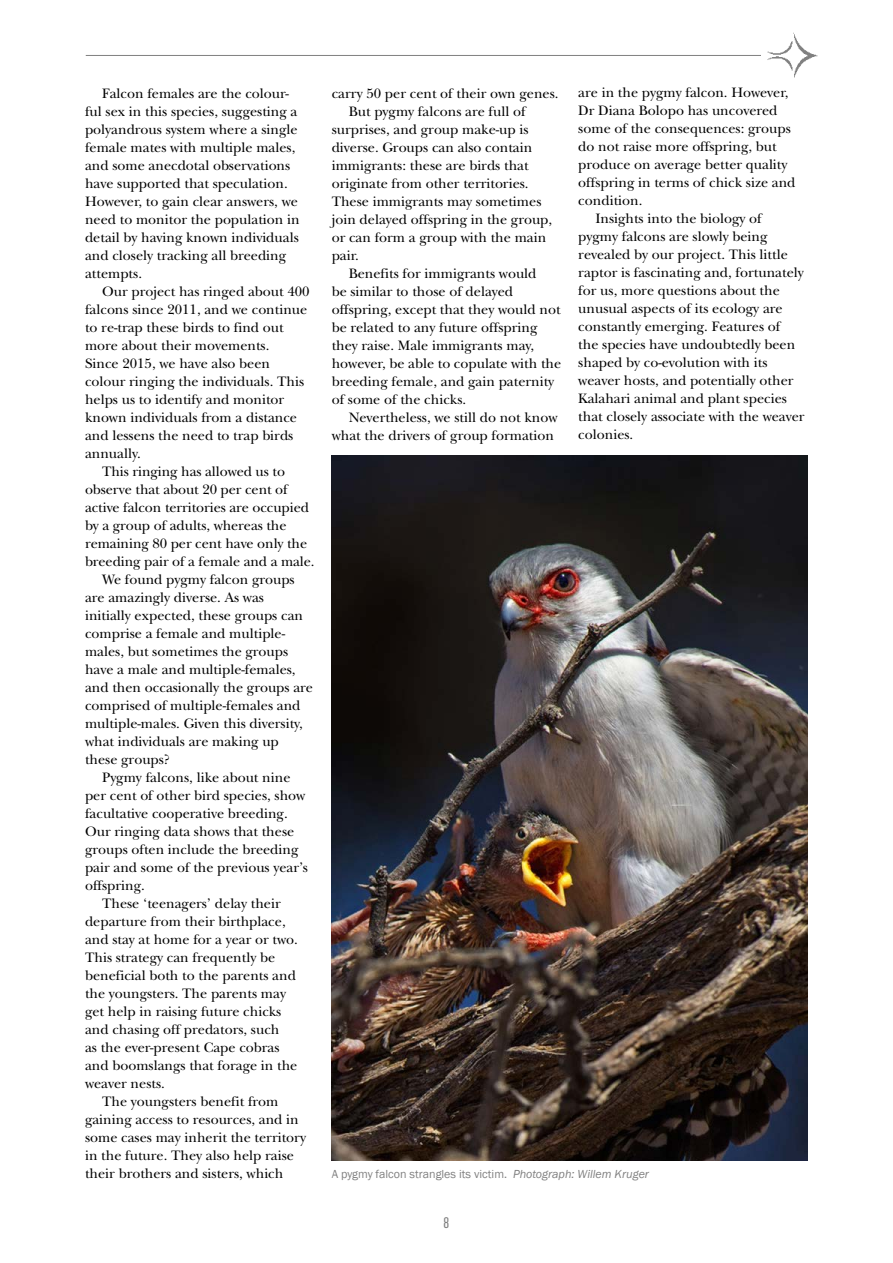
<style>
.page{position:relative;width:893px;height:1263px;background:#fff}
.page>*{position:absolute;margin:0;border:0;box-sizing:border-box;transform-origin:0 0}
.t1{font:15px "Flama Condensed Basic";color:#808080}
.t2{font:14.25px/18px "New Baskerville Std";color:#000}
.t3{font:12px "Franklin Gothic";color:#808080}
.s1{font-style:italic}
</style>
<div class="page">
<hr style="left:86px;top:55px;width:723px;height:1px;background:#808080">
<div style="left:761px;top:30px;width:64px;height:52px;background:#fff"></div>
<img style="left:767px;top:32px;width:51px;height:46px">
<img style="left:332px;top:455px;width:476px;height:706px">
<p class="t2" style="left:85px;top:84px;width:216px;text-indent:17px">Falcon females are the colour&shy;ful sex in this species, suggesting a polyandrous system where a single female mates with multiple males, and some anecdotal observations have supported that speculation.<br>However, to gain clear answers, we need to monitor the population in detail by having known individuals and closely tracking all breeding attempts.</p>
<p class="t2" style="left:102px;top:282px;width:209px">Our project has ringed about 400</p>
<p class="t2" style="left:85px;top:300px;width:224px">falcons since 2011, and we continue</p>
<p class="t2" style="left:85px;top:318px;width:200px">to re-trap these birds to find out</p>
<p class="t2" style="left:85px;top:336px;width:186px">more about their movements.</p>
<p class="t2" style="left:85px;top:354px;width:186px">Since 2015, we have also been</p>
<p class="t2" style="left:85px;top:372px;width:221px">colour ringing the individuals. This</p>
<p class="t2" style="left:85px;top:390px;width:201px">helps us to identify and monitor</p>
<p class="t2" style="left:85px;top:408px;width:214px">known individuals from a distance</p>
<p class="t2" style="left:85px;top:426px;width:210px">and lessens the need to trap birds</p>
<p class="t2" style="left:85px;top:444px;width:57px">annually.</p>
<p class="t2" style="left:102px;top:462px;width:184px">This ringing has allowed us to</p>
<p class="t2" style="left:85px;top:480px;width:204px">observe that about 20 per cent of</p>
<p class="t2" style="left:85px;top:498px;width:225px">active falcon territories are occupied</p>
<p class="t2" style="left:85px;top:516px;width:203px">by a group of adults, whereas the</p>
<p class="t2" style="left:85px;top:534px;width:224px">remaining 80 per cent have only the</p>
<p class="t2" style="left:85px;top:552px;width:231px">breeding pair of a female and a male.</p>
<p class="t2" style="left:102px;top:570px;width:194px">We found pygmy falcon groups</p>
<p class="t2" style="left:85px;top:588px;width:180px">are amazingly diverse. As was</p>
<p class="t2" style="left:85px;top:606px;width:220px">initially expected, these groups can</p>
<p class="t2" style="left:85px;top:624px;width:202px">comprise a female and multiple-</p>
<p class="t2" style="left:85px;top:642px;width:205px">males, but sometimes the groups</p>
<p class="t2" style="left:85px;top:660px;width:212px">have a male and multiple-females,</p>
<p class="t2" style="left:85px;top:678px;width:229px">and then occasionally the groups are</p>
<p class="t2" style="left:85px;top:696px;width:217px">comprised of multiple-females and</p>
<p class="t2" style="left:85px;top:714px;width:219px">multiple-males. Given this diversity,</p>
<p class="t2" style="left:85px;top:732px;width:195px">what individuals are making up</p>
<p class="t2" style="left:85px;top:750px;width:86px">these groups?</p>
<p class="t2" style="left:102px;top:768px;width:190px">Pygmy falcons, like about nine</p>
<p class="t2" style="left:85px;top:786px;width:222px">per cent of other bird species, show</p>
<p class="t2" style="left:85px;top:804px;width:204px">facultative cooperative breeding.</p>
<p class="t2" style="left:85px;top:822px;width:211px">Our ringing data shows that these</p>
<p class="t2" style="left:85px;top:840px;width:215px">groups often include the breeding</p>
<p class="t2" style="left:85px;top:858px;width:224px">pair and some of the previous year’s</p>
<p class="t2" style="left:85px;top:876px;width:61px">offspring.</p>
<p class="t2" style="left:102px;top:894px;width:180px">These ‘teenagers’ delay their</p>
<p class="t2" style="left:85px;top:912px;width:202px">departure from their birthplace,</p>
<p class="t2" style="left:85px;top:930px;width:214px">and stay at home for a year or two.</p>
<p class="t2" style="left:85px;top:948px;width:192px">This strategy can frequently be</p>
<p class="t2" style="left:85px;top:966px;width:212px">beneficial both to the parents and</p>
<p class="t2" style="left:85px;top:984px;width:202px">the youngsters. The parents may</p>
<p class="t2" style="left:85px;top:1002px;width:198px">get help in raising future chicks</p>
<p class="t2" style="left:85px;top:1020px;width:196px">and chasing off predators, such</p>
<p class="t2" style="left:85px;top:1038px;width:196px">as the ever-present Cape cobras</p>
<p class="t2" style="left:85px;top:1056px;width:214px">and boomslangs that forage in the</p>
<p class="t2" style="left:85px;top:1074px;width:81px">weaver nests.</p>
<p class="t2" style="left:102px;top:1092px;width:178px">The youngsters benefit from</p>
<p class="t2" style="left:85px;top:1110px;width:215px">gaining access to resources, and in</p>
<p class="t2" style="left:85px;top:1128px;width:223px">some cases may inherit the territory</p>
<p class="t2" style="left:85px;top:1146px;width:210px">in the future. They also help raise</p>
<p class="t2" style="left:85px;top:1164px;width:200px">their brothers and sisters, which</p>
<p class="t2" style="left:332px;top:84px;width:228px">carry 50 per cent of their own genes.</p>
<p class="t2" style="left:349px;top:102px;width:178px">But pygmy falcons are full of</p>
<p class="t2" style="left:332px;top:120px;width:198px">surprises, and group make-up is</p>
<p class="t2" style="left:332px;top:138px;width:202px">diverse. Groups can also contain</p>
<p class="t2" style="left:332px;top:156px;width:198px">immigrants: these are birds that</p>
<p class="t2" style="left:332px;top:174px;width:198px">originate from other territories.</p>
<p class="t2" style="left:332px;top:192px;width:211px">These immigrants may sometimes</p>
<p class="t2" style="left:332px;top:210px;width:222px">join delayed offspring in the group,</p>
<p class="t2" style="left:332px;top:228px;width:216px">or can form a group with the main</p>
<p class="t2" style="left:332px;top:246px;width:29px">pair.</p>
<p class="t2" style="left:349px;top:264px;width:189px">Benefits for immigrants would</p>
<p class="t2" style="left:332px;top:282px;width:183px">be similar to those of delayed</p>
<p class="t2" style="left:332px;top:300px;width:230px">offspring, except that they would not</p>
<p class="t2" style="left:332px;top:318px;width:207px">be related to any future offspring</p>
<p class="t2" style="left:332px;top:336px;width:204px">they raise. Male immigrants may,</p>
<p class="t2" style="left:332px;top:354px;width:231px">however, be able to copulate with the</p>
<p class="t2" style="left:332px;top:372px;width:224px">breeding female, and gain paternity</p>
<p class="t2" style="left:332px;top:390px;width:136px">of some of the chicks.</p>
<p class="t2" style="left:349px;top:408px;width:210px">Nevertheless, we still do not know</p>
<p class="t2" style="left:332px;top:426px;width:224px">what the drivers of group formation</p>
<p class="t2" style="left:578px;top:84px;width:212px">are in the pygmy falcon. However,</p>
<p class="t2" style="left:578px;top:102px;width:201px">Dr Diana Bolopo has uncovered</p>
<p class="t2" style="left:578px;top:120px;width:214px">some of the consequences: groups</p>
<p class="t2" style="left:578px;top:138px;width:200px">do not raise more offspring, but</p>
<p class="t2" style="left:578px;top:156px;width:211px">produce on average better quality</p>
<p class="t2" style="left:578px;top:174px;width:219px">offspring in terms of chick size and</p>
<p class="t2" style="left:578px;top:192px;width:66px">condition.</p>
<p class="t2" style="left:595px;top:210px;width:168px">Insights into the biology of</p>
<p class="t2" style="left:578px;top:228px;width:191px">pygmy falcons are slowly being</p>
<p class="t2" style="left:578px;top:246px;width:211px">revealed by our project. This little</p>
<p class="t2" style="left:578px;top:264px;width:227px">raptor is fascinating and, fortunately</p>
<p class="t2" style="left:578px;top:282px;width:203px">for us, more questions about the</p>
<p class="t2" style="left:578px;top:300px;width:206px">unusual aspects of its ecology are</p>
<p class="t2" style="left:578px;top:318px;width:204px">constantly emerging. Features of</p>
<p class="t2" style="left:578px;top:336px;width:218px">the species have undoubtedly been</p>
<p class="t2" style="left:578px;top:354px;width:191px">shaped by co-evolution with its</p>
<p class="t2" style="left:578px;top:372px;width:217px">weaver hosts, and potentially other</p>
<p class="t2" style="left:578px;top:390px;width:210px">Kalahari animal and plant species</p>
<p class="t2" style="left:578px;top:408px;width:228px">that closely associate with the weaver</p>
<p class="t2" style="left:578px;top:426px;width:57px">colonies.</p>
<p class="t3" style="left:332px;top:1166px;width:319px">A pygmy falcon strangles its victim. <span class="s1">Photograph: Willem Kruger</span></p>
<p class="t1" style="left:444px;top:1213px;width:7px">8</p>
</div>
